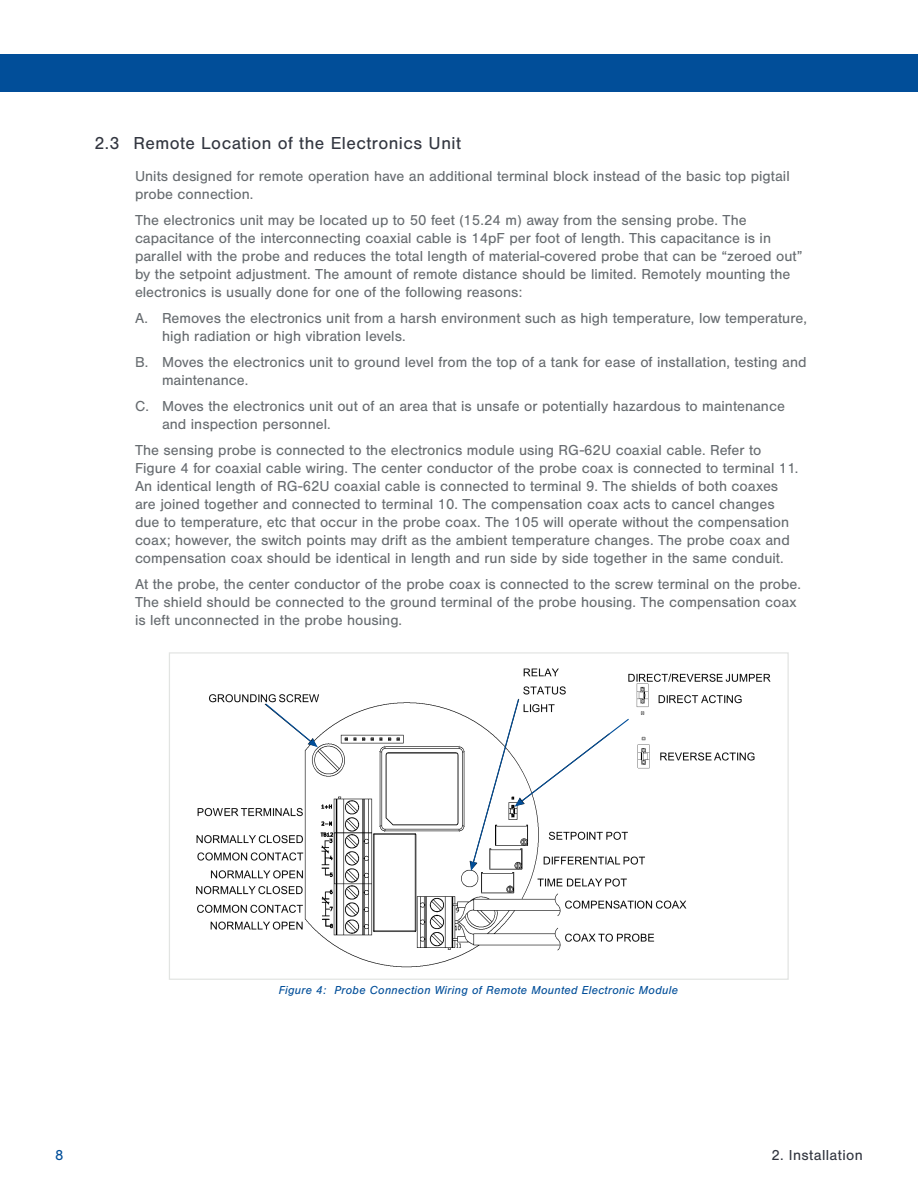
<style>
.page{position:relative;width:918px;height:1188px;background:#fff}
.page>*{position:absolute;margin:0;border:0;box-sizing:border-box;transform-origin:0 0}
._0_0_Section_Headers{font:18px "Nimbus San";letter-spacing:.025em;color:#323640}
.Body_Copy_-_Indent{font:15px/18px "Nimbus San";color:#676c70}
.t1{font:15px "Nimbus San";letter-spacing:.025em;color:#323640}
.t2{font:15px "Nimbus San";color:#014e99}
.Figure_Copy_Nimbus_I{font:italic 12px "Nimbus San";letter-spacing:.025em;color:#014e99}
</style>
<div class="page">
<div style="left:0;top:54px;width:918px;height:38px;background:#014e99"></div>
<img style="left:196px;top:668px;width:575px;height:300px">
<svg style="left:264px;top:702px;width:54px;height:45px"></svg>
<svg style="left:470px;top:698px;width:160px;height:173px"></svg>
<p class="_0_0_Section_Headers" style="left:94px;top:133px;width:368px">2.3 Remote Location of the Electronics Unit</p>
<p class="Body_Copy_-_Indent" style="left:135px;top:167px;width:656px">Units designed for remote operation have an additional terminal block instead of the basic top pigtail probe connection.</p>
<p class="Body_Copy_-_Indent" style="left:135px;top:211px;width:669px">The electronics unit may be located up to 50 feet (15.24 m) away from the sensing probe. The capacitance of the interconnecting coaxial cable is 14pF per foot of length. This capacitance is in parallel with the probe and reduces the total length of material-covered probe that can be “zeroed out” by the setpoint adjustment. The amount of remote distance should be limited. Remotely mounting the electronics is usually done for one of the following reasons:</p>
<p class="Body_Copy_-_Indent" style="left:162px;top:309px;width:646px;text-indent:-27px">A. Removes the electronics unit from a harsh environment such as high temperature, low temperature, high radiation or high vibration levels.</p>
<p class="Body_Copy_-_Indent" style="left:162px;top:353px;width:646px;text-indent:-27px">B. Moves the electronics unit to ground level from the top of a tank for ease of installation, testing and maintenance.</p>
<p class="Body_Copy_-_Indent" style="left:162px;top:397px;width:624px;text-indent:-27px">C. Moves the electronics unit out of an area that is unsafe or potentially hazardous to maintenance and inspection personnel.</p>
<p class="Body_Copy_-_Indent" style="left:135px;top:441px;width:665px">The sensing probe is connected to the electronics module using RG-62U coaxial cable. Refer to Figure 4 for coaxial cable wiring. The center conductor of the probe coax is connected to terminal 11.<br>An identical length of RG-62U coaxial cable is connected to terminal 9. The shields of both coaxes are joined together and connected to terminal 10. The compensation coax acts to cancel changes due to temperature, etc that occur in the probe coax. The 105 will operate without the compensation coax; however, the switch points may drift as the ambient temperature changes. The probe coax and compensation coax should be identical in length and run side by side together in the same conduit.</p>
<p class="Body_Copy_-_Indent" style="left:135px;top:576px;width:668px">At the probe, the center conductor of the probe coax is connected to the screw terminal on the probe.<br>The shield should be connected to the ground terminal of the probe housing. The compensation coax is left unconnected in the probe housing.</p>
<p class="Figure_Copy_Nimbus_I" style="left:279px;top:984px;width:401px">Figure 4: Probe Connection Wiring of Remote Mounted Electronic Module</p>
<p class="t2" style="left:55px;top:1147px;width:10px">8</p>
<p class="t1" style="left:772px;top:1147px;width:93px">2. Installation</p>
</div>
